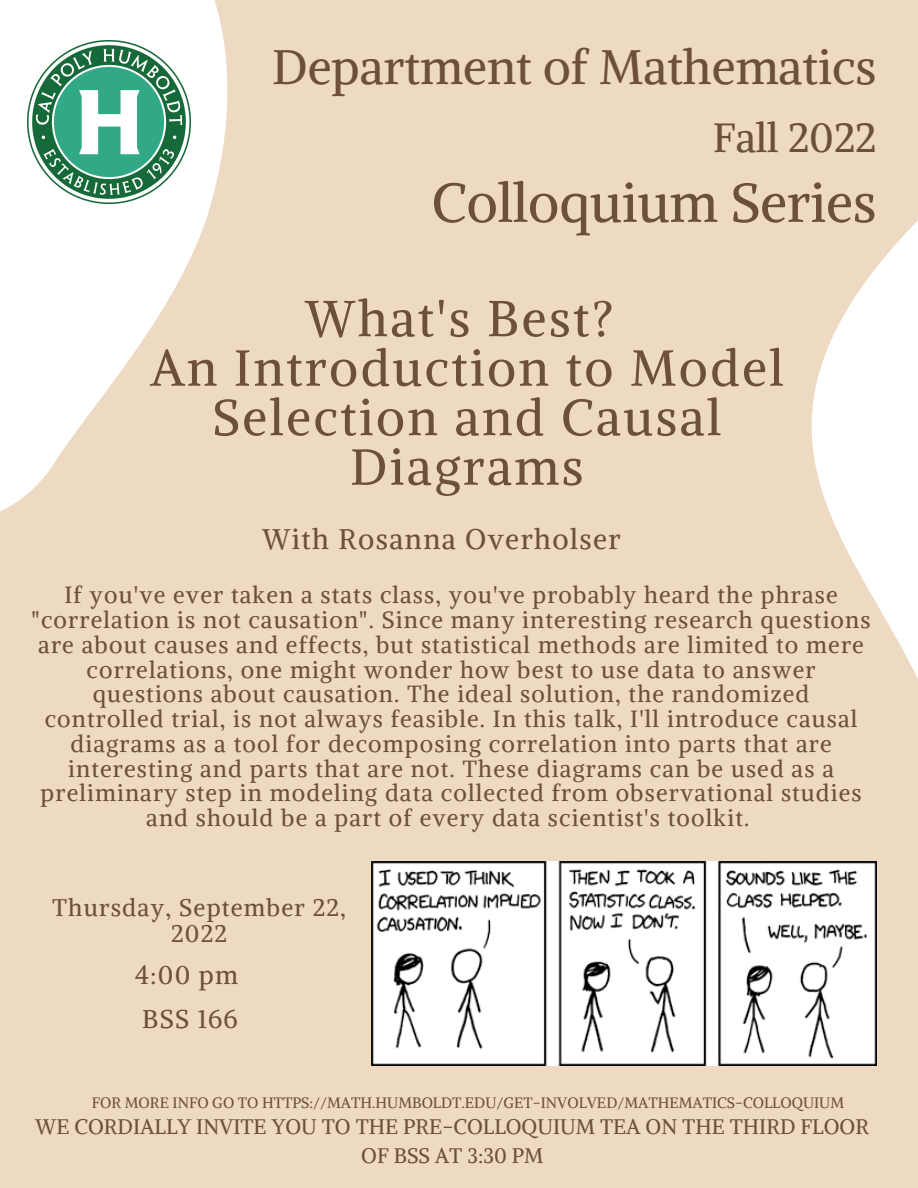
<style>
.page{position:relative;width:918px;height:1188px;background:#eedac3}
.page>*{position:absolute;margin:0;border:0;box-sizing:border-box;transform-origin:0 0}
.t1{font:54.15px "Alike";color:#6d503c}
.t2{font:50.1px/49.5px "Alike";letter-spacing:.05em;color:#6d503c;text-align:center}
.t3{font:48.15px "Alike";color:#6d503c}
.t4{font:40.65px "Alike";color:#6d503c}
.t5{font:28.2px "Alike";letter-spacing:.05em;color:#6d503c}
.t6{font:25.65px/43.3px "Alike";letter-spacing:.05em;color:#6d503c;text-align:center}
.t7{font:24px/25.8px "Alike";letter-spacing:.05em;color:#6d503c;text-align:center}
.t8{font:23.4px/24.8px "Alike";letter-spacing:.05em;color:#6d503c;text-align:center}
.t9{font:21px/29.2px "Alike";color:#6d503c;text-align:center}
.t10{font:15px "Alike";color:#6d503c}
</style>
<div class="page">
<svg style="left:0;top:0;width:228px;height:512px;fill:#fff"></svg>
<svg style="left:694px;top:221px;width:224px;height:641px"></svg>
<img style="left:372px;top:862px;width:505px;height:203px">
<img style="left:27px;top:40px;width:163px;height:163px">
<h3 class="t3" style="left:272px;top:36px;width:606px">Department of Mathematics</h3>
<h3 class="t4" style="left:713px;top:112px;width:165px">Fall 2022</h3>
<h1 class="t1" style="left:432px;top:168px;width:446px">Colloquium Series</h1>
<h2 class="t2" style="left:150px;top:293px;width:635px">What's Best?<br>An Introduction to Model<br>Selection and Causal<br>Diagrams</h2>
<p class="t5" style="left:263px;top:521px;width:360px">With Rosanna Overholser</p>
<p class="t8" style="left:32px;top:583px;width:841px">If you've ever taken a stats class, you've probably heard the phrase "correlation is not causation". Since many interesting research questions are about causes and effects, but statistical methods are limited to mere correlations, one might wonder how best to use data to answer questions about causation. The ideal solution, the randomized controlled trial, is not always feasible. In this talk, I'll introduce causal diagrams as a tool for decomposing correlation into parts that are interesting and parts that are not. These diagrams can be used as a preliminary step in modeling data collected from observational studies and should be a part of every data scientist's toolkit.</p>
<p class="t7" style="left:52px;top:894px;width:295px">Thursday, September 22,<br>2022</p>
<p class="t6" style="left:134px;top:954px;width:105px">4:00 pm<br>BSS 166</p>
<p class="t10" style="left:92px;top:1094px;width:754px">FOR MORE INFO GO TO HTTPS://MATH.HUMBOLDT.EDU/GET-INVOLVED/MATHEMATICS-COLLOQUIUM</p>
<p class="t9" style="left:36px;top:1112px;width:835px">WE CORDIALLY INVITE YOU TO THE PRE-COLLOQUIUM TEA ON THE THIRD FLOOR<br>OF BSS AT 3:30 PM</p>
</div>
